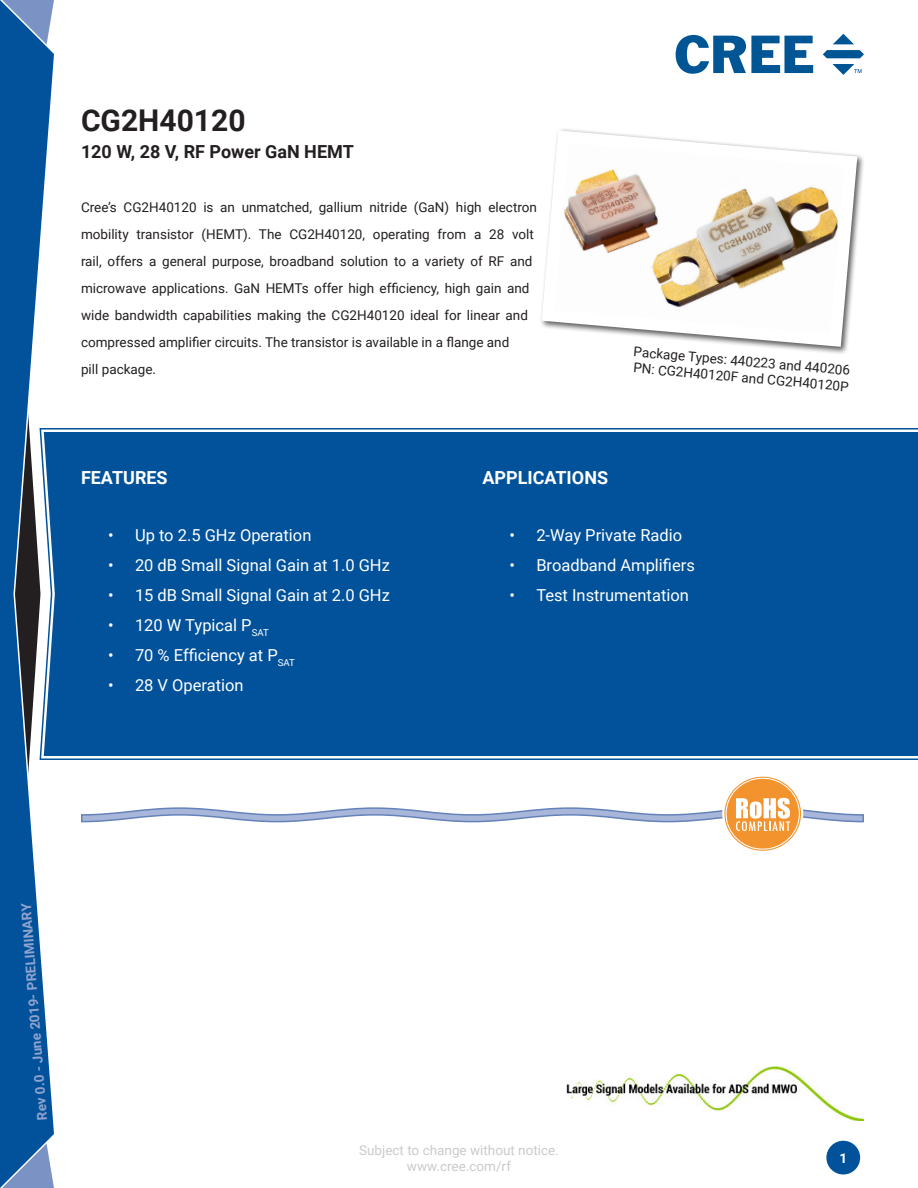
<style>
.page{position:relative;width:918px;height:1188px;background:#fff}
.page>*{position:absolute;margin:0;border:0;box-sizing:border-box;transform-origin:0 0}
.t1{font:700 30px "Roboto";color:#231f20}
.t2{font:700 18px "Roboto";color:#231f20}
.t3{font:700 18px "Roboto";color:#fff}
.t4{font:16.5px "Roboto";color:#fff}
.t5{font:13.5px/27px "Roboto";color:#231f20}
.t6{font:13.5px/16.2px "Roboto";color:#939598;text-align:center}
.t7{font:700 13.5px "Roboto";color:#90a3ce}
.t8{font:700 13.5px "Roboto";color:#fff}
</style>
<div class="page">
<div style="left:826px;top:1141px;width:34px;height:33px;background:#01529a;border-radius:50%"></div>
<svg style="left:0;top:0;width:54px;height:1188px"></svg>
<svg style="left:39px;top:427px;width:879px;height:334px"></svg>
<div style="left:44px;top:432px;width:874px;height:324px;background:#01529a"></div>
<svg style="left:676px;top:35px;width:137px;height:39px"></svg>
<svg style="left:833px;top:34px;width:21px;height:10px"></svg>
<svg style="left:823px;top:50px;width:41px;height:8px"></svg>
<svg style="left:832px;top:64px;width:30px;height:10px"></svg>
<svg style="left:541px;top:129px;width:323px;height:224px"></svg>
<svg style="left:723px;top:776px;width:79px;height:76px;background:#f3a14a"></svg>
<div style="left:722px;top:775px;width:81px;height:78px;border:2px solid #fff;border-radius:50%"></div>
<svg style="left:81px;top:798px;width:783px;height:33px"></svg>
<div style="left:726px;top:778px;width:74px;height:72px;border:1px solid #fff;border-radius:50%"></div>
<img style="left:567px;top:1066px;width:297px;height:54px">
<p class="t1" style="left:81px;top:99px;width:166px">CG2H40120</p>
<p class="t2" style="left:81px;top:138px;width:274px">120 W, 28 V, RF Power GaN HEMT</p>
<p class="t5" style="left:81px;top:193px;width:458px">Cree’s CG2H40120 is an unmatched, gallium nitride (GaN) high electron mobility transistor (HEMT). The CG2H40120, operating from a 28 volt rail, offers a general purpose, broadband solution to a variety of RF and microwave applications. GaN HEMTs offer high efficiency, high gain and wide bandwidth capabilities making the CG2H40120 ideal for linear and compressed amplifier circuits. The transistor is available in a flange and</p>
<p class="t5" style="left:81px;top:355px;width:77px">pill package.</p>
<p class="t5" style="left:635px;top:337px;width:219px;rotate:5deg">Package Types: 440223 and 440206</p>
<p class="t5" style="left:635px;top:354px;width:218px;rotate:5deg">PN: CG2H40120F and CG2H40120P</p>
<p class="t3" style="left:81px;top:465px;width:88px">FEATURES</p>
<p class="t3" style="left:482px;top:465px;width:127px">APPLICATIONS</p>
<p class="t4" style="left:108px;top:523px;width:205px">• Up to 2.5 GHz Operation</p>
<p class="t4" style="left:108px;top:553px;width:283px">• 20 dB Small Signal Gain at 1.0 GHz</p>
<p class="t4" style="left:108px;top:583px;width:283px">• 15 dB Small Signal Gain at 2.0 GHz</p>
<p class="t4" style="left:108px;top:613px;width:162px">• 120 W Typical P<sub>SAT</sub></p>
<p class="t4" style="left:108px;top:643px;width:188px">• 70 % Efficiency at P<sub>SAT</sub></p>
<p class="t4" style="left:108px;top:673px;width:137px">• 28 V Operation</p>
<p class="t4" style="left:509px;top:523px;width:174px">• 2-Way Private Radio</p>
<p class="t4" style="left:509px;top:553px;width:187px">• Broadband Amplifiers</p>
<p class="t4" style="left:509px;top:583px;width:181px">• Test Instrumentation</p>
<p class="t7" style="left:32px;top:1121px;width:219px;rotate:-94deg">Rev 0.0 - June 2019- PREL MI NI ARY</p>
<p class="t6" style="left:359px;top:1141px;width:201px">Subject to change without notice. www.cree.com/rf</p>
<p class="t8" style="left:839px;top:1148px;width:9px">1</p>
</div>
